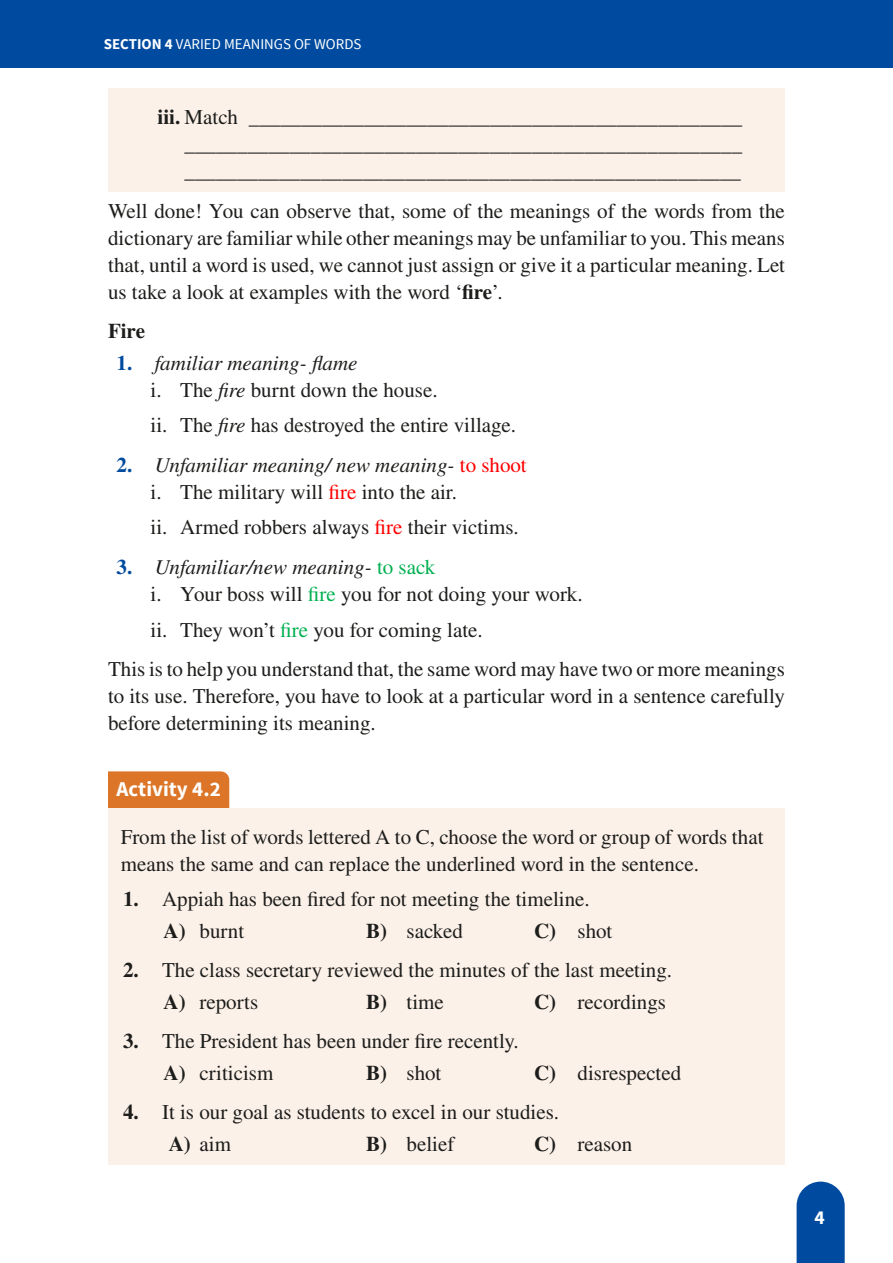
<style>
.page{position:relative;width:893px;height:1263px;background:#fff}
.page>*{position:absolute;margin:0;border:0;box-sizing:border-box;transform-origin:0 0}
.Body{font:21px/27px "STIX General";color:#1d1d1b;text-align:justify}
.Body_Indent_sub{font:21px "STIX General";color:#1d1d1b}
.Activity_indent_single_line{font:21px "STIX General";color:#1d1d1b}
.Activity_Indent_Sub{font:21px/27px "STIX General";color:#1d1d1b;text-align:justify}
.Activity_Body_Single_line{font:21px/27px "STIX General";color:#1d1d1b}
.acitivity_indent_sub_objs{font:21px "STIX General";color:#1d1d1b}
.Body_Indent_single_line{font:italic 21px "STIX General";color:#1d1d1b}
.Activity_Heading{font:700 21px "Source Sans Pro";color:#fff}
.Body_single_line{font:700 21px "STIX General";color:#1d1d1b}
.t1{font:700 19.5px "Source Sans Pro";color:#fff}
.t2{font:15px "Source Sans Pro";color:#fff}
.s1{font-weight:700}
.s2{font-weight:700;font-style:normal;color:#004b9f}
.s3{font-style:italic}
.s4{font-style:normal;color:#f00}
.s5{color:#f00}
.s6{font-style:normal;color:#00b050}
.s7{color:#00b050}
</style>
<div class="page">
<div style="left:0;top:0;width:893px;height:68px;background:#004b9f"></div>
<svg style="left:797px;top:1181px;width:48px;height:82px;background:#1358a6"></svg>
<div style="left:108px;top:88px;width:677px;height:104px;background:#fbf1e9"></div>
<div style="left:108px;top:771px;width:121px;height:37px;background:#dc7527"></div>
<div style="left:108px;top:808px;width:677px;height:89px;background:#fbf1e9"></div>
<div style="left:108px;top:871px;width:677px;height:49px;background:#fbf1e9"></div>
<div style="left:108px;top:902px;width:677px;height:49px;background:#fbf1e9"></div>
<div style="left:108px;top:942px;width:677px;height:49px;background:#fbf1e9"></div>
<div style="left:108px;top:973px;width:677px;height:49px;background:#fbf1e9"></div>
<div style="left:108px;top:1013px;width:677px;height:49px;background:#fbf1e9"></div>
<div style="left:108px;top:1044px;width:677px;height:49px;background:#fbf1e9"></div>
<div style="left:108px;top:1084px;width:677px;height:49px;background:#fbf1e9"></div>
<div style="left:108px;top:1115px;width:677px;height:49px;background:#fbf1e9"></div>
<p class="t2" style="left:104px;top:35px;width:259px"><span class="s1">SECTION 4</span> VARIED MEANINGS OF WORDS</p>
<p class="Activity_Indent_Sub" style="left:185px;top:104px;width:559px;text-indent:-27px"><span class="s1">iii.</span> Match _______________________________________________ _____________________________________________________ _____________________________________________________</p>
<p class="Body" style="left:108px;top:198px;width:679px">Well done! You can observe that, some of the meanings of the words from the dictionary are familiar while other meanings may be unfamiliar to you. This means that, until a word is used, we cannot just assign or give it a particular meaning. Let us take a look at examples with the word ‘<span class="s1">fire</span>’.</p>
<p class="Body_single_line" style="left:108px;top:316px;width:39px">Fire</p>
<p class="Body_Indent_single_line" style="left:117px;top:348px;width:243px"><span class="s2">1.</span> familiar meaning- flame</p>
<p class="Body_Indent_sub" style="left:151px;top:375px;width:289px">i. The <span class="s3">fire</span> burnt down the house.</p>
<p class="Body_Indent_sub" style="left:151px;top:411px;width:367px">ii. The <span class="s3">fire</span> has destroyed the entire village.</p>
<p class="Body_Indent_single_line" style="left:117px;top:450px;width:412px"><span class="s2">2.</span> Unfamiliar meaning/ new meaning- <span class="s4">to shoot</span></p>
<p class="Body_Indent_sub" style="left:151px;top:477px;width:308px">i. The military will <span class="s5">fire</span> into the air.</p>
<p class="Body_Indent_sub" style="left:151px;top:513px;width:370px">ii. Armed robbers always <span class="s5">fire</span> their victims.</p>
<p class="Body_Indent_single_line" style="left:117px;top:553px;width:320px"><span class="s2">3.</span> Unfamiliar/new meaning- <span class="s6">to sack</span></p>
<p class="Body_Indent_sub" style="left:151px;top:580px;width:434px">i. Your boss will <span class="s7">fire</span> you for not doing your work.</p>
<p class="Body_Indent_sub" style="left:151px;top:615px;width:334px">ii. They won’t <span class="s7">fire</span> you for coming late.</p>
<p class="Body" style="left:108px;top:657px;width:678px">This is to help you understand that, the same word may have two or more meanings to its use. Therefore, you have to look at a particular word in a sentence carefully before determining its meaning.</p>
<p class="Activity_Heading" style="left:117px;top:775px;width:106px">Activity 4.2</p>
<p class="Activity_Body_Single_line" style="left:121px;top:824px;width:644px">From the list of words lettered A to C, choose the word or group of words that means the same and can replace the underlined word in the sentence.</p>
<p class="Activity_indent_single_line" style="left:123px;top:885px;width:468px"><span class="s1">1.</span> Appiah has been fired for not meeting the timeline.</p>
<p class="acitivity_indent_sub_objs" style="left:164px;top:916px;width:82px"><span class="s1">A)</span> burnt</p>
<p class="acitivity_indent_sub_objs" style="left:366px;top:916px;width:98px"><span class="s1">B)</span> sacked</p>
<p class="acitivity_indent_sub_objs" style="left:534px;top:916px;width:80px"><span class="s1">C)</span> shot</p>
<p class="Activity_indent_single_line" style="left:123px;top:956px;width:551px"><span class="s1">2.</span> The class secretary reviewed the minutes of the last meeting.</p>
<p class="acitivity_indent_sub_objs" style="left:164px;top:987px;width:96px"><span class="s1">A)</span> reports</p>
<p class="acitivity_indent_sub_objs" style="left:366px;top:987px;width:79px"><span class="s1">B)</span> time</p>
<p class="acitivity_indent_sub_objs" style="left:534px;top:987px;width:134px"><span class="s1">C)</span> recordings</p>
<p class="Activity_indent_single_line" style="left:123px;top:1027px;width:397px"><span class="s1">3.</span> The President has been under fire recently.</p>
<p class="acitivity_indent_sub_objs" style="left:164px;top:1058px;width:111px"><span class="s1">A)</span> criticism</p>
<p class="acitivity_indent_sub_objs" style="left:366px;top:1058px;width:77px"><span class="s1">B)</span> shot</p>
<p class="acitivity_indent_sub_objs" style="left:534px;top:1058px;width:149px"><span class="s1">C)</span> disrespected</p>
<p class="Activity_indent_single_line" style="left:123px;top:1098px;width:438px"><span class="s1">4.</span> It is our goal as students to excel in our studies.</p>
<p class="acitivity_indent_sub_objs" style="left:169px;top:1129px;width:64px"><span class="s1">A)</span> aim</p>
<p class="acitivity_indent_sub_objs" style="left:366px;top:1129px;width:90px"><span class="s1">B)</span> belief</p>
<p class="acitivity_indent_sub_objs" style="left:534px;top:1129px;width:100px"><span class="s1">C)</span> reason</p>
<p class="t1" style="left:814px;top:1205px;width:12px">4</p>
</div>
